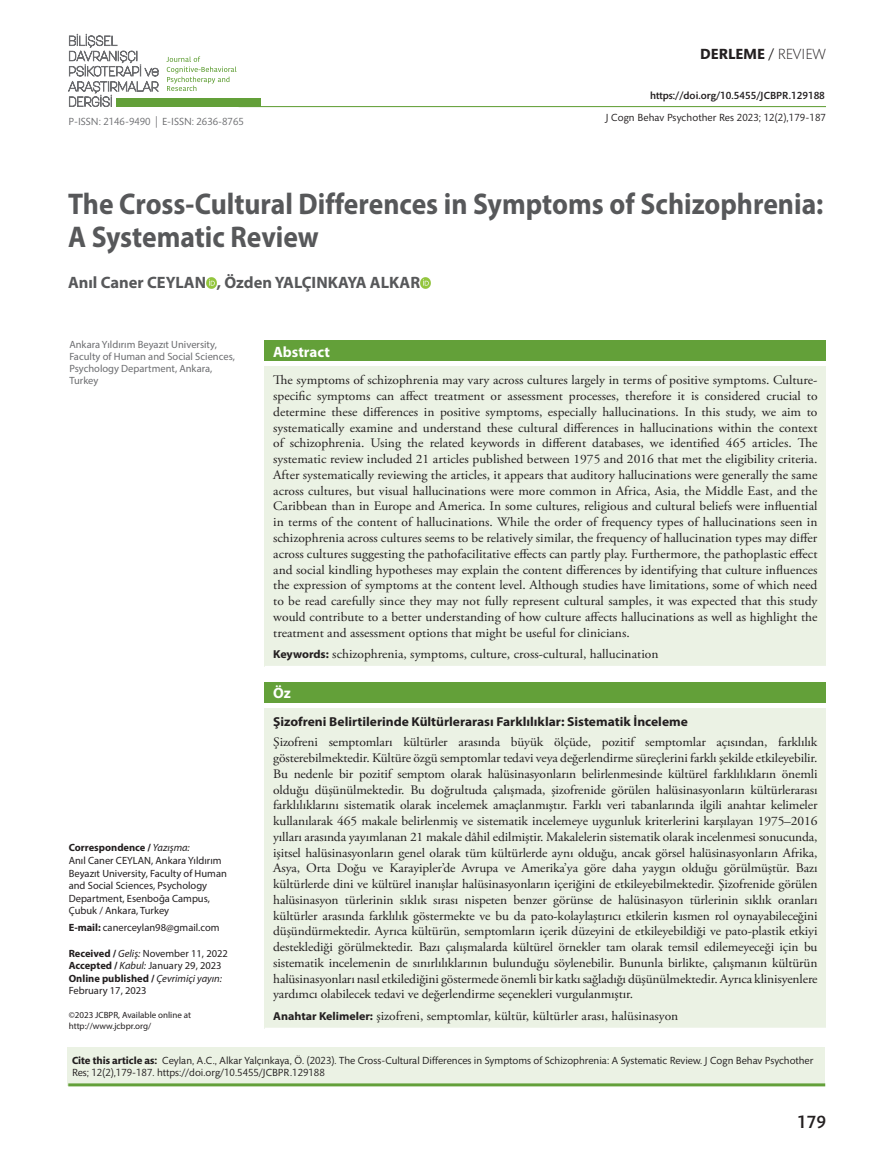
<style>
.page{position:relative;width:893px;height:1170px;background:#fff}
.page>*{position:absolute;margin:0;border:0;box-sizing:border-box;transform-origin:0 0}
.t1{font:700 30px/33px "Myriad Pro";color:#57585a;scale:.92 1}
.t2{font:500 18px "Mundo Sans Std";color:#231f20}
.t3{font:700 16.5px "Myriad Pro";color:#57585a}
.t4{font:700 15px "Mundo Sans Std";color:#231f20}
.t5{font:700 15px "Myriad Pro";color:#fff}
.t6{font:12.9px/15.8px "Adobe Garamond Pro";color:#231f20;text-align:justify;scale:1.04 1}
.t7{font:700 12.9px "Myriad Pro";color:#231f20;scale:1.04 1}
.t8{font:10.5px/12.6px "Myriad Pro";color:#231f20}
.t9{font:10.5px/12px "Mundo Sans Std";color:#231f20}
.t10{font:10.5px/12px "Myriad Pro";color:#6c6d70}
.t11{font:500 10.5px "Mundo Sans Std";color:#231f20}
.t12{font:10.5px "Mundo Sans Std";color:#6c6d70}
.t13{font:9px/10.8px "Myriad Pro";color:#231f20}
.s1{font-weight:400}
.s2{font-weight:300}
.s3{font-weight:700}
.s4{font-style:italic}
.s5{font-family:"Myriad Pro";font-weight:700;font-size:11.55px}
</style>
<div class="page">
<svg style="left:206px;top:277px;width:11px;height:11px"></svg>
<svg style="left:420px;top:277px;width:11px;height:11px"></svg>
<div style="left:265px;top:340px;width:561px;height:21px;background:#63a039"></div>
<div style="left:265px;top:366px;width:561px;height:300px;background:#ebf2e4"></div>
<hr style="left:265px;top:665px;width:561px;height:2px;background:#fff">
<div style="left:265px;top:681px;width:561px;height:22px;background:#63a039"></div>
<div style="left:265px;top:707px;width:561px;height:321px;background:#ebf2e4"></div>
<hr style="left:265px;top:1027px;width:561px;height:2px;background:#fff">
<svg style="left:166px;top:56px;width:70px;height:35px"></svg>
<svg style="left:69px;top:34px;width:89px;height:73px"></svg>
<div style="left:68px;top:1046px;width:757px;height:39px;background:#ebf2e4"></div>
<hr style="left:68px;top:1083px;width:757px;height:3px;background:#63a039">
<div style="left:116px;top:99px;width:145px;height:8px;background:#63a039"></div>
<hr style="left:239px;top:106px;width:587px;height:1px;background:#63a039">
<p class="t12" style="left:69px;top:116px;width:177px">P-ISSN: 2146-9490 | E-ISSN: 2636-8765</p>
<p class="t4" style="left:700px;top:45px;width:127px">DERLEME <span class="s1">/</span> <span class="s2">REVIEW</span></p>
<p class="t11" style="left:650px;top:90px;width:176px">https://doi.org/10.5455/JCBPR.129188</p>
<p class="t9" style="left:606px;top:112px;width:222px">J Cogn Behav Psychother Res 2023; 12(2),179-187</p>
<h1 class="t1" style="left:68px;top:186px;width:823px">The Cross-Cultural Differences in Symptoms of Schizophrenia:<br>A Systematic Review</h1>
<p class="t3" style="left:68px;top:272px;width:354px">Anıl Caner CEYLAN , Özden YALÇINKAYA ALKAR</p>
<p class="t10" style="left:69px;top:338px;width:167px">Ankara Yıldırım Beyazıt University,<br>Faculty of Human and Social Sciences,<br>Psychology Department, Ankara,<br>Turkey</p>
<p class="t8" style="left:69px;top:841px;width:160px"><span class="s3">Correspondence /</span> <span class="s4">Yazışma:<br></span>Anıl Caner CEYLAN, Ankara Yıldırım<br>Beyazıt University, Faculty of Human and Social Sciences, Psychology<br>Department, Esenboğa Campus,<br>Çubuk / Ankara, Turkey</p>
<p class="t8" style="left:69px;top:921px;width:152px"><span class="s3">E-mail:</span> canerceylan98@gmail.com</p>
<p class="t8" style="left:69px;top:946px;width:161px"><span class="s3">Received /</span> <span class="s4">Geliş:</span> November 11, 2022<br><span class="s3">Accepted /</span> <span class="s4">Kabul:</span> January 29, 2023<br><span class="s3">Online published /</span> <span class="s4">Çevrimiçi yayın:<br></span>February 17, 2023</p>
<p class="t13" style="left:69px;top:1009px;width:124px">©2023 JCBPR, Available online at http://www.jcbpr.org/</p>
<p class="t5" style="left:273px;top:342px;width:58px">Abstract</p>
<p class="t6" style="left:273px;top:373px;width:525px">The symptoms of schizophrenia may vary across cultures largely in terms of positive symptoms. Culture&shy;specific symptoms can affect treatment or assessment processes, therefore it is considered crucial to determine these differences in positive symptoms, especially hallucinations. In this study, we aim to systematically examine and understand these cultural differences in hallucinations within the context of schizophrenia. Using the related keywords in different databases, we identified 465 articles. The systematic review included 21 articles published between 1975 and 2016 that met the eligibility criteria.<br>After systematically reviewing the articles, it appears that auditory hallucinations were generally the same across cultures, but visual hallucinations were more common in Africa, Asia, the Middle East, and the Caribbean than in Europe and America. In some cultures, religious and cultural beliefs were influential in terms of the content of hallucinations. While the order of frequency types of hallucinations seen in schizophrenia across cultures seems to be relatively similar, the frequency of hallucination types may differ across cultures suggesting the pathofacilitative effects can partly play. Furthermore, the pathoplastic effect and social kindling hypotheses may explain the content differences by identifying that culture influences the expression of symptoms at the content level. Although studies have limitations, some of which need to be read carefully since they may not fully represent cultural samples, it was expected that this study would contribute to a better understanding of how culture affects hallucinations as well as highlight the treatment and assessment options that might be useful for clinicians.</p>
<p class="t6" style="left:273px;top:646px;width:372px"><span class="s5">Keywords:</span> schizophrenia, symptoms, culture, cross-cultural, hallucination</p>
<p class="t5" style="left:273px;top:683px;width:19px">Öz</p>
<p class="t7" style="left:273px;top:713px;width:400px">Şizofreni Belirtilerinde Kültürlerarası Farklılıklar: Sistematik İnceleme</p>
<p class="t6" style="left:273px;top:734px;width:525px">Şizofreni semptomları kültürler arasında büyük ölçüde, pozitif semptomlar açısından, farklılık gösterebilmektedir. Kültüre özgü semptomlar tedavi veya değerlendirme süreçlerini farklı şekilde etkileyebilir.<br>Bu nedenle bir pozitif semptom olarak halüsinasyonların belirlenmesinde kültürel farklılıkların önemli olduğu düşünülmektedir. Bu doğrultuda çalışmada, şizofrenide görülen halüsinasyonların kültürlerarası farklılıklarını sistematik olarak incelemek amaçlanmıştır. Farklı veri tabanlarında ilgili anahtar kelimeler kullanılarak 465 makale belirlenmiş ve sistematik incelemeye uygunluk kriterlerini karşılayan 1975–2016 yılları arasında yayımlanan 21 makale dâhil edilmiştir. Makalelerin sistematik olarak incelenmesi sonucunda, işitsel halüsinasyonların genel olarak tüm kültürlerde aynı olduğu, ancak görsel halüsinasyonların Afrika, Asya, Orta Doğu ve Karayipler’de Avrupa ve Amerika’ya göre daha yaygın olduğu görülmüştür. Bazı kültürlerde dini ve kültürel inanışlar halüsinasyonların içeriğini de etkileyebilmektedir. Şizofrenide görülen halüsinasyon türlerinin sıklık sırası nispeten benzer görünse de halüsinasyon türlerinin sıklık oranları kültürler arasında farklılık göstermekte ve bu da pato-kolaylaştırıcı etkilerin kısmen rol oynayabileceğini düşündürmektedir. Ayrıca kültürün, semptomların içerik düzeyini de etkileyebildiği ve pato-plastik etkiyi desteklediği görülmektedir. Bazı çalışmalarda kültürel örnekler tam olarak temsil edilemeyeceği için bu sistematik incelemenin de sınırlılıklarının bulunduğu söylenebilir. Bununla birlikte, çalışmanın kültürün halüsinasyonları nasıl etkilediğini göstermede önemli bir katkı sağladığı düşünülmektedir. Ayrıca klinisyenlere yardımcı olabilecek tedavi ve değerlendirme seçenekleri vurgulanmıştır.</p>
<p class="t6" style="left:273px;top:1008px;width:391px"><span class="s5">Anahtar Kelimeler:</span> şizofreni, semptomlar, kültür, kültürler arası, halüsinasyon</p>
<p class="t9" style="left:72px;top:1054px;width:743px"><span class="s3">Cite this article as:</span> Ceylan, A.C., Alkar Yalçınkaya, Ö. (2023). The Cross-Cultural Differences in Symptoms of Schizophrenia: A Systematic Review. J Cogn Behav Psychother<br>Res; 12(2),179-187. https://doi.org/10.5455/JCBPR.129188</p>
<h2 class="t2" style="left:797px;top:1111px;width:30px">179</h2>
</div>
